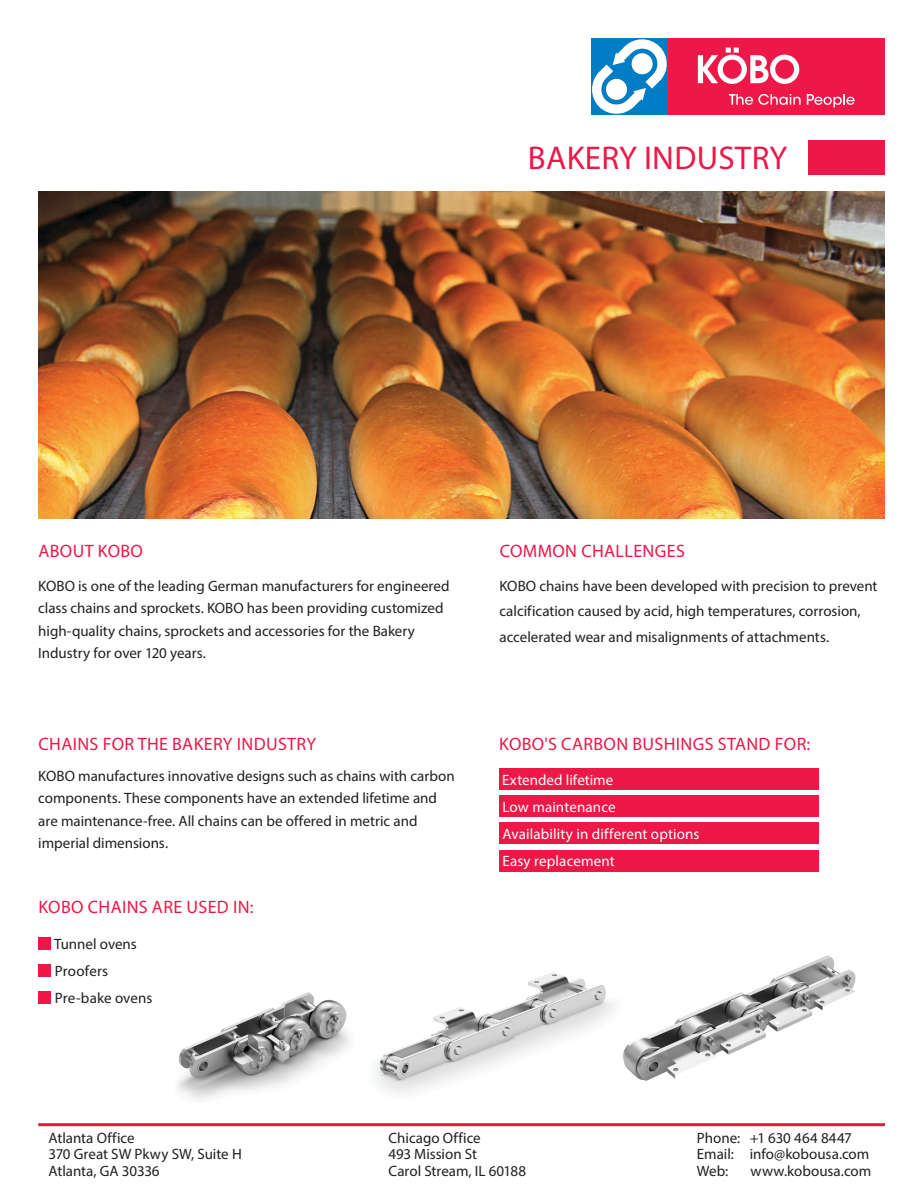
<style>
.page{position:relative;width:919px;height:1187px;background:#fff}
.page>*{position:absolute;margin:0;border:0;box-sizing:border-box;transform-origin:0 0}
.t1{font:33px "Myriad Pro";letter-spacing:.01em;color:#ed1847}
.H2_Köbo_Broschüre{font:18px "Myriad Pro";letter-spacing:.02em;color:#ed1847}
.Fliestext_KÖBO_Brosc{font:15px/22.5px "Myriad Pro";color:#231f20}
.Fliestext_KÖBO_Brosc-2{font:15px "Myriad Pro";letter-spacing:.01em;color:#fff}
</style>
<div class="page">
<div style="left:668px;top:38px;width:216px;height:77px;background:#ed1847"></div>
<svg style="left:697px;top:48px;width:102px;height:36px"></svg>
<svg style="left:591px;top:38px;width:77px;height:77px"></svg>
<svg style="left:729px;top:94px;width:71px;height:11px"></svg>
<svg style="left:806px;top:94px;width:48px;height:13px"></svg>
<div style="left:808px;top:140px;width:76px;height:34px;background:#ed1847"></div>
<img style="left:38px;top:191px;width:846px;height:328px">
<hr style="left:38px;top:1123px;width:846px;height:3px;background:#e21c3b">
<div style="left:499px;top:850px;width:319px;height:21px;background:#ed1847"></div>
<div style="left:499px;top:795px;width:319px;height:21px;background:#ed1847"></div>
<div style="left:499px;top:822px;width:319px;height:22px;background:#ed1847"></div>
<div style="left:499px;top:768px;width:319px;height:22px;background:#ed1847"></div>
<img style="left:177px;top:992px;width:173px;height:107px">
<div style="left:38px;top:990px;width:13px;height:13px;background:#ed1847"></div>
<div style="left:38px;top:964px;width:13px;height:13px;background:#ed1847"></div>
<div style="left:38px;top:936px;width:13px;height:13px;background:#ed1847"></div>
<img style="left:623px;top:955px;width:233px;height:126px">
<img style="left:375px;top:972px;width:239px;height:122px">
<p class="t1" style="left:528px;top:138px;width:261px">BAKERY INDUSTRY</p>
<p class="H2_Köbo_Broschüre" style="left:38px;top:539px;width:106px">ABOUT KOBO</p>
<p class="Fliestext_KÖBO_Brosc" style="left:38px;top:574px;width:412px">KOBO is one of the leading German manufacturers for engineered class chains and sprockets. KOBO has been providing customized high-quality chains, sprockets and accessories for the Bakery Industry for over 120 years.</p>
<p class="H2_Köbo_Broschüre" style="left:38px;top:732px;width:279px">CHAINS FOR THE BAKERY INDUSTRY</p>
<p class="Fliestext_KÖBO_Brosc" style="left:38px;top:764px;width:418px">KOBO manufactures innovative designs such as chains with carbon components. These components have an extended lifetime and are maintenance-free. All chains can be offered in metric and imperial dimensions.</p>
<p class="H2_Köbo_Broschüre" style="left:38px;top:895px;width:216px">KOBO CHAINS ARE USED IN:</p>
<p class="Fliestext_KÖBO_Brosc" style="left:54px;top:932px;width:84px">Tunnel ovens</p>
<p class="Fliestext_KÖBO_Brosc" style="left:55px;top:959px;width:55px">Proofers</p>
<p class="Fliestext_KÖBO_Brosc" style="left:55px;top:986px;width:99px">Pre-bake ovens</p>
<p class="H2_Köbo_Broschüre" style="left:499px;top:539px;width:187px">COMMON CHALLENGES</p>
<p class="Fliestext_KÖBO_Brosc" style="left:499px;top:572px;width:379px;line-height:25.5px">KOBO chains have been developed with precision to prevent calcification caused by acid, high temperatures, corrosion, accelerated wear and misalignments of attachments.</p>
<p class="H2_Köbo_Broschüre" style="left:499px;top:732px;width:312px">KOBO'S CARBON BUSHINGS STAND FOR:</p>
<p class="Fliestext_KÖBO_Brosc-2" style="left:502px;top:770px;width:113px">Extended lifetime</p>
<p class="Fliestext_KÖBO_Brosc-2" style="left:502px;top:797px;width:115px">Low maintenance</p>
<p class="Fliestext_KÖBO_Brosc-2" style="left:502px;top:824px;width:199px">Availability in different options</p>
<p class="Fliestext_KÖBO_Brosc-2" style="left:502px;top:851px;width:114px">Easy replacement</p>
<p class="Fliestext_KÖBO_Brosc" style="left:48px;top:1126px;width:88px">Atlanta Office</p>
<p class="Fliestext_KÖBO_Brosc" style="left:388px;top:1126px;width:94px">Chicago Office</p>
<p class="Fliestext_KÖBO_Brosc" style="left:696px;top:1126px;width:156px">Phone: +1 630 464 8447</p>
<p class="Fliestext_KÖBO_Brosc" style="left:48px;top:1142px;width:195px">370 Great SW Pkwy SW, Suite H</p>
<p class="Fliestext_KÖBO_Brosc" style="left:388px;top:1142px;width:90px">493 Mission St</p>
<p class="Fliestext_KÖBO_Brosc" style="left:696px;top:1142px;width:174px">Email: info@kobousa.com</p>
<p class="Fliestext_KÖBO_Brosc" style="left:48px;top:1159px;width:113px">Atlanta, GA 30336</p>
<p class="Fliestext_KÖBO_Brosc" style="left:388px;top:1159px;width:139px">Carol Stream, IL 60188</p>
<p class="Fliestext_KÖBO_Brosc" style="left:696px;top:1159px;width:33px">Web:</p>
<p class="Fliestext_KÖBO_Brosc" style="left:750px;top:1159px;width:122px">www.kobousa.com</p>
</div>
